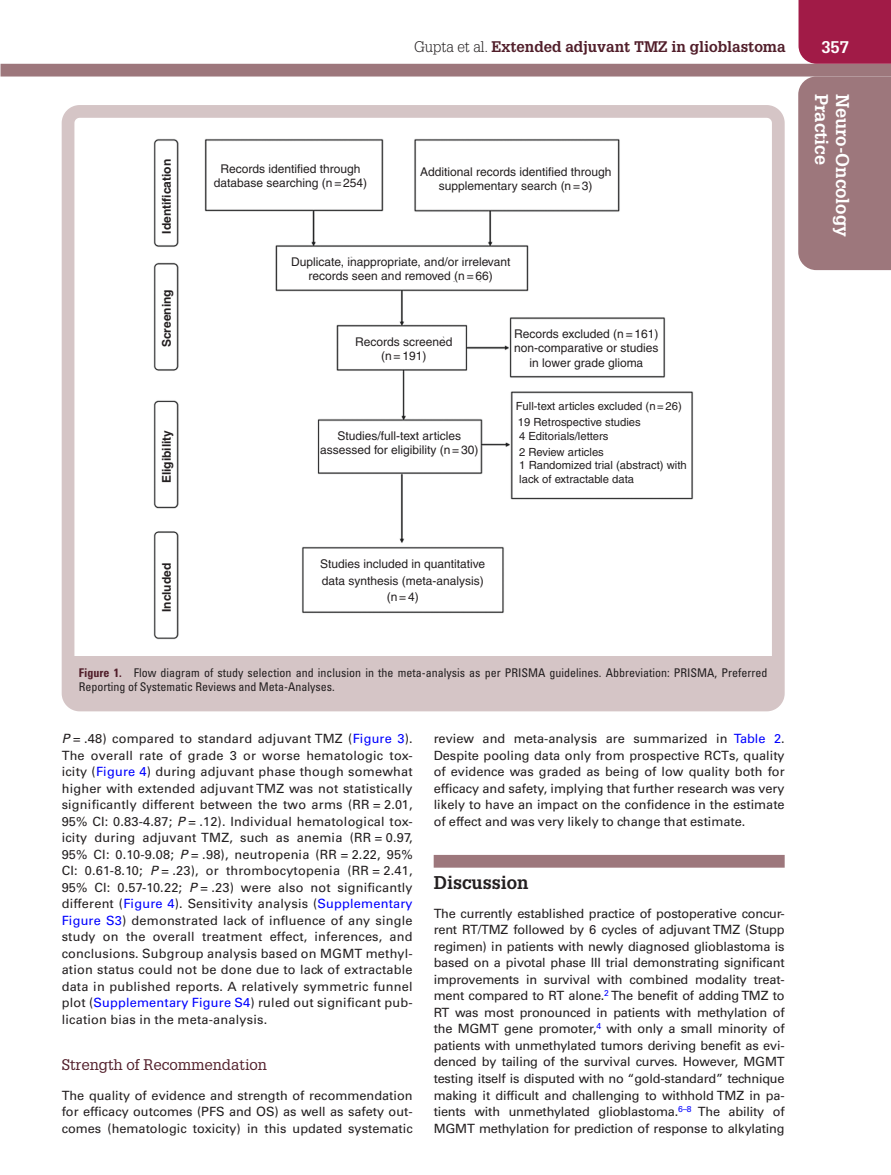
<style>
.page{position:relative;width:891px;height:1175px;background:#fff}
.page>*{position:absolute;margin:0;border:0;box-sizing:border-box;transform-origin:0 0}
.t1{font:18px "Glypha LT Std Bold 5";color:#fff}
.REV_HeadA{font:700 18px "Glypha LT Std";color:#231f20}
.t2{font:700 16.5px "Glypha LT Std";color:#fff}
.t3{font:15px "Glypha LT Std Bold 3";color:#511e2a}
.REV_HeadB{font:15px "Glypha LT Std";color:#511e2a}
.REV_Text{font:12.75px/16.5px "Univers LT Std";color:#231f20;text-align:justify}
.t4{font:12px/14.4px "Helvetica";color:#231f20;text-align:center}
.REV_FigCapt{font:condensed 12px/14.4px "Univers LT Std";color:#231f20}
.t5{font:700 12px "Helvetica";color:#231f20}
.t6{font:11.25px/16px "Helvetica";color:#231f20}
.s1{font-family:"Glypha LT Std";font-weight:300;color:#231f20}
.s2{font-weight:700;color:#511e2a}
.s3{font-style:italic}
.s4{color:#00f}
</style>
<div class="page">
<div style="left:1px;top:64px;width:890px;height:12px;background:#9d777c"></div>
<div style="left:798px;top:76px;width:93px;height:194px;background:#9d777c"></div>
<div style="left:799px;top:0;width:92px;height:64px;background:#a11b47"></div>
<div style="left:434px;top:855px;width:351px;height:12px;background:#9d777c"></div>
<div style="left:70px;top:655px;width:706px;height:49px;background:#d5c5c6"></div>
<img style="left:153px;top:139px;width:540px;height:501px">
<div style="left:613px;top:475px;width:23px;height:12px;background:#fff"></div>
<div style="left:62px;top:105px;width:723px;height:606px;border:13px solid #d5c5c6;border-radius:12px"></div>
<p class="t5" style="left:159px;top:234px;width:76px;rotate:-90deg">Identification</p>
<p class="t5" style="left:159px;top:347px;width:60px;rotate:-90deg">Screening</p>
<p class="t5" style="left:159px;top:483px;width:55px;rotate:-90deg">Eligibility</p>
<p class="t5" style="left:159px;top:612px;width:51px;rotate:-90deg">Included</p>
<p class="t3" style="left:414px;top:37px;width:373px"><span class="s1">Gupta et al.</span> Extended adjuvant TMZ in glioblastoma</p>
<p class="t2" style="left:821px;top:37px;width:29px">357</p>
<p class="t4" style="left:214px;top:162px;width:155px">Records identified through database searching (n= 254)</p>
<p class="t4" style="left:420px;top:164px;width:193px">Additional records identified through supplementary search (n =3)</p>
<p class="t4" style="left:291px;top:254px;width:221px">Duplicate, inappropriate, and/or irrelevant records seen and removed (n= 66)</p>
<p class="t4" style="left:355px;top:334px;width:99px">Records screened (n= 191)</p>
<p class="t4" style="left:320px;top:428px;width:160px">Studies/full-text articles assessed for eligibility (n= 30)</p>
<p class="t4" style="left:514px;top:327px;width:146px">Records excluded (n = 161) non-comparative or studies in lower grade glioma</p>
<p class="t6" style="left:516px;top:398px;width:168px">Full-text articles excluded (n= 26)<br>19 Retrospective studies</p>
<p class="t6" style="left:519px;top:428px;width:91px;line-height:15.6px">4 Editorials/letters<br>2 Review articles</p>
<p class="t6" style="left:519px;top:458px;width:169px;line-height:14.2px">1 Randomized trial (abstract) with lack of extractable data</p>
<p class="t4" style="left:320px;top:556px;width:167px;line-height:16.5px">Studies included in quantitative data synthesis (meta-analysis) (n=4)</p>
<h1 class="t1" style="left:833px;top:94px;width:73px;rotate:90deg">Practice</h1>
<h1 class="t1" style="left:854px;top:94px;width:145px;rotate:90deg">Neuro-Oncology</h1>
<p class="REV_FigCapt" style="left:79px;top:665px;width:690px"><span class="s2">Figure 1.</span> Flow diagram of study selection and inclusion in the meta-analysis as per PRISMA guidelines. Abbreviation: PRISMA, Preferred<br>Reporting of Systematic Reviews and Meta-Analyses.</p>
<p class="REV_Text" style="left:62px;top:730px;width:353px"><span class="s3">P</span> = .48) compared to standard adjuvant TMZ (<span class="s4">Figure 3</span>).<br>The overall rate of grade 3 or worse hematologic tox&shy;icity (<span class="s4">Figure 4</span>) during adjuvant phase though somewhat higher with extended adjuvant TMZ was not statistically significantly different between the two arms (RR = 2.01, 95% CI: 0.83-4.87; <span class="s3">P</span> = .12). Individual hematological tox&shy;icity during adjuvant TMZ, such as anemia (RR = 0.97, 95% CI: 0.10-9.08; <span class="s3">P</span> = .98), neutropenia (RR = 2.22, 95% CI: 0.61-8.10; <span class="s3">P</span> = .23), or thrombocytopenia (RR = 2.41, 95% CI: 0.57-10.22; <span class="s3">P</span> = .23) were also not significantly different (<span class="s4">Figure 4</span>). Sensitivity analysis (<span class="s4">Supplementary Figure S3</span>) demonstrated lack of influence of any single study on the overall treatment effect, inferences, and conclusions. Subgroup analysis based on MGMT methyl&shy;ation status could not be done due to lack of extractable data in published reports. A relatively symmetric funnel plot (<span class="s4">Supplementary Figure S4</span>) ruled out significant pub&shy;lication bias in the meta-analysis.</p>
<h3 class="REV_HeadB" style="left:62px;top:1055px;width:207px">Strength of Recommendation</h3>
<p class="REV_Text" style="left:62px;top:1086px;width:353px">The quality of evidence and strength of recommendation for efficacy outcomes (PFS and OS) as well as safety out&shy;comes (hematologic toxicity) in this updated systematic</p>
<p class="REV_Text" style="left:434px;top:730px;width:353px">review and meta-analysis are summarized in <span class="s4">Table 2</span>.<br>Despite pooling data only from prospective RCTs, quality of evidence was graded as being of low quality both for efficacy and safety, implying that further research was very likely to have an impact on the confidence in the estimate of effect and was very likely to change that estimate.</p>
<h2 class="REV_HeadA" style="left:434px;top:871px;width:96px">Discussion</h2>
<p class="REV_Text" style="left:434px;top:905px;width:353px">The currently established practice of postoperative concur&shy;rent RT/TMZ followed by 6 cycles of adjuvant TMZ (Stupp regimen) in patients with newly diagnosed glioblastoma is based on a pivotal phase III trial demonstrating significant improvements in survival with combined modality treat&shy;ment compared to RT alone.<sup>2</sup> The benefit of adding TMZ to RT was most pronounced in patients with methylation of the MGMT gene promoter,<sup>4</sup> with only a small minority of patients with unmethylated tumors deriving benefit as evi&shy;denced by tailing of the survival curves. However, MGMT testing itself is disputed with no “gold-standard” technique making it difficult and challenging to withhold TMZ in pa&shy;tients with unmethylated glioblastoma.<sup>6–8</sup> The ability of MGMT methylation for prediction of response to alkylating</p>
</div>
